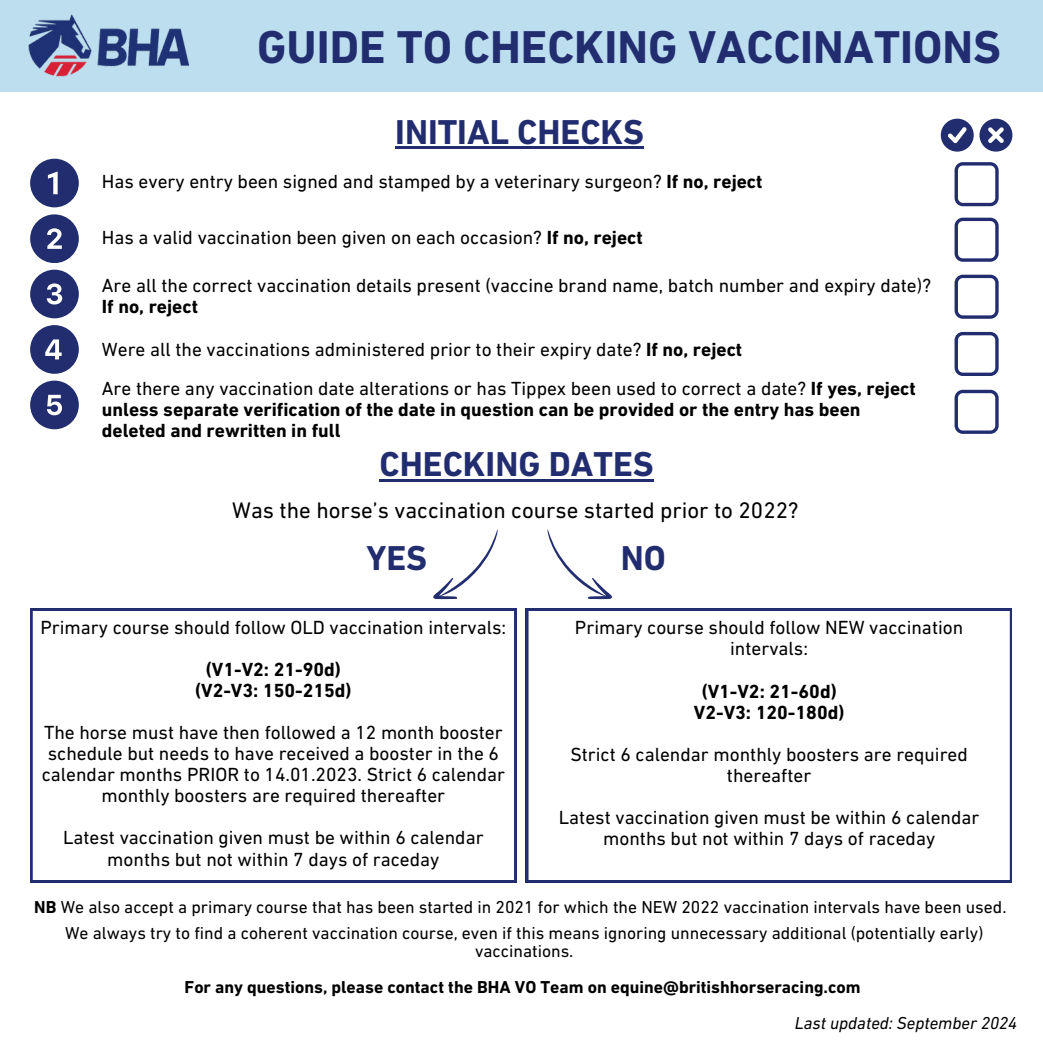
<style>
.page{position:relative;width:1043px;height:1043px;background:#fff}
.page>*{position:absolute;margin:0;border:0;box-sizing:border-box;transform-origin:0 0}
.t1{font:700 46.73px "DIN Next LT Pro";color:#222d70}
.t2{font:700 35.18px "DIN Next LT Pro";color:#222d70}
.t3{font:22.75px "DIN Next LT Pro";color:#000}
.t4{font:19.25px/21px "DIN Next LT Pro";color:#000;text-align:center}
.t5{font:700 19.25px/21px "DIN Next LT Pro";color:#000;text-align:center}
.t6{font:17.5px/18.4px "DIN Next LT Pro";color:#000;text-align:center}
.t7{font:700 17.5px "DIN Next LT Pro";color:#000}
.t8{font:italic 17.5px "DIN Next LT Pro";color:#000}
.s1{font-weight:700}
.s2{font-weight:400}
</style>
<div class="page">
<div style="left:0;top:0;width:1042px;height:92px;background:#bddeef"></div>
<svg style="left:30px;top:159px;width:49px;height:48px"></svg>
<svg style="left:954px;top:162px;width:44px;height:44px"></svg>
<svg style="left:30px;top:214px;width:49px;height:49px"></svg>
<svg style="left:30px;top:269px;width:49px;height:49px"></svg>
<svg style="left:30px;top:325px;width:49px;height:48px"></svg>
<svg style="left:30px;top:380px;width:49px;height:49px"></svg>
<svg style="left:940px;top:119px;width:33px;height:32px"></svg>
<svg style="left:979px;top:119px;width:33px;height:32px"></svg>
<svg style="left:954px;top:217px;width:44px;height:45px"></svg>
<svg style="left:954px;top:274px;width:44px;height:45px"></svg>
<svg style="left:954px;top:332px;width:44px;height:44px"></svg>
<svg style="left:954px;top:389px;width:44px;height:45px"></svg>
<svg style="left:547px;top:529px;width:65px;height:71px"></svg>
<svg style="left:433px;top:529px;width:65px;height:71px"></svg>
<svg style="left:525px;top:608px;width:486px;height:274px"></svg>
<svg style="left:30px;top:608px;width:486px;height:274px"></svg>
<img style="left:28px;top:14px;width:162px;height:63px">
<hr style="left:395px;top:146px;width:249px;height:3px;background:#222d70">
<hr style="left:379px;top:479px;width:274px;height:2px;background:#222d70">
<h1 class="t1" style="left:257px;top:28px;width:745px">GUIDE TO CHECKING VACCINATIONS</h1>
<h2 class="t2" style="left:395px;top:117px;width:250px">INITIAL CHECKS</h2>
<p class="t4" style="left:102px;top:173px;width:662px">Has every entry been signed and stamped by a veterinary surgeon? <span class="s1">If no, reject</span></p>
<p class="t4" style="left:102px;top:228px;width:542px">Has a valid vaccination been given on each occasion? <span class="s1">If no, reject</span></p>
<p class="t4" style="left:102px;top:276px;width:830px;text-align:left">Are all the correct vaccination details present (vaccine brand name, batch number and expiry date)?<br><span class="s1">If no, reject</span></p>
<p class="t4" style="left:102px;top:340px;width:641px">Were all the vaccinations administered prior to their expiry date? <span class="s1">If no, reject</span></p>
<p class="t5" style="left:102px;top:379px;width:815px;text-align:left"><span class="s2">Are there any vaccination date alterations or has Tippex been used to correct a date?</span> If yes, reject unless separate verification of the date in question can be provided or the entry has been deleted and rewritten in full</p>
<p class="t2" style="left:379px;top:450px;width:275px">CHECKING DATES</p>
<p class="t3" style="left:232px;top:501px;width:567px">Was the horse’s vaccination course started prior to 2022?</p>
<p class="t2" style="left:366px;top:543px;width:62px">YES</p>
<p class="t2" style="left:620px;top:543px;width:47px">NO</p>
<p class="t4" style="left:40px;top:618px;width:467px">Primary course should follow OLD vaccination intervals:</p>
<p class="t5" style="left:195px;top:660px;width:158px">(V1-V2: 21-90d) (V2-V3: 150-215d)</p>
<p class="t4" style="left:42px;top:723px;width:464px">The horse must have then followed a 12 month booster schedule but needs to have received a booster in the 6 calendar months PRIOR to 14.01.2023. Strict 6 calendar monthly boosters are required thereafter</p>
<p class="t4" style="left:63px;top:828px;width:422px">Latest vaccination given must be within 6 calendar months but not within 7 days of raceday</p>
<p class="t4" style="left:575px;top:619px;width:390px">Primary course should follow NEW vaccination intervals:</p>
<p class="t5" style="left:693px;top:682px;width:152px">(V1-V2: 21-60d)<br>V2-V3: 120-180d)</p>
<h2 class="t4" style="left:570px;top:745px;width:399px">Strict 6 calendar monthly boosters are required thereafter</h2>
<p class="t4" style="left:558px;top:808px;width:422px">Latest vaccination given must be within 6 calendar months but not within 7 days of raceday</p>
<h3 class="t6" style="left:34px;top:899px;width:973px"><span class="s1">NB</span> We also accept a primary course that has been started in 2021 for which the NEW 2022 vaccination intervals have been used.</h3>
<p class="t6" style="left:65px;top:924px;width:919px">We always try to find a coherent vaccination course, even if this means ignoring unnecessary additional (potentially early) vaccinations.</p>
<p class="t7" style="left:184px;top:979px;width:677px">For any questions, please contact the BHA VO Team on equine@britishhorseracing.com</p>
<h2 class="t8" style="left:794px;top:1015px;width:224px">Last updated: September 2024</h2>
</div>
